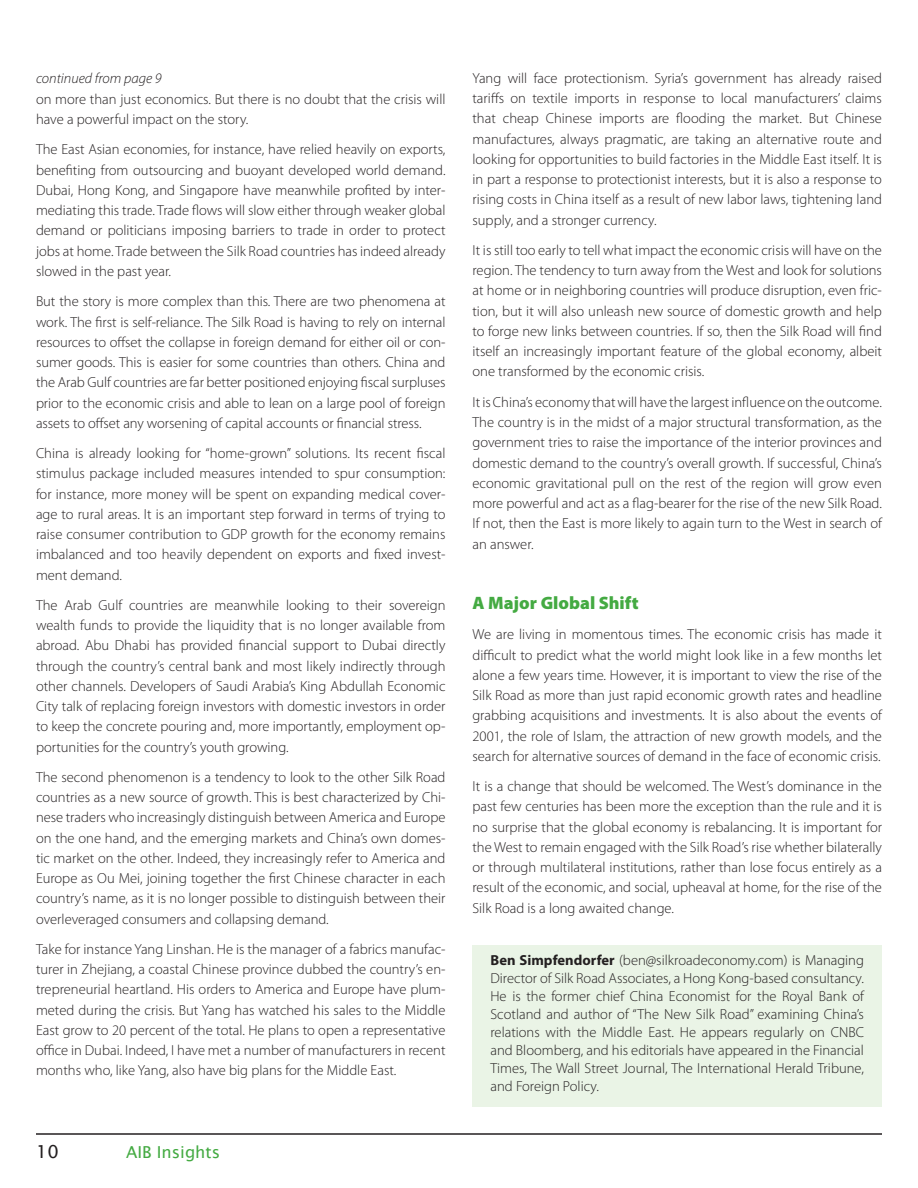
<style>
.page{position:relative;width:918px;height:1188px;background:#fff}
.page>*{position:absolute;margin:0;border:0;box-sizing:border-box;transform-origin:0 0}
.subhead_1{font:900 18px "Myriad Pro";color:#44aa42}
.t1{font:18px "Lucida Sans";color:#231f20}
.t2{font:16.5px "Lucida Sans";color:#44aa42}
.body_text{font:300 14.55px/20.2px "Myriad Pro";color:#231f20;text-align:justify}
.author_bio{font:300 14.55px/18px "Myriad Pro";color:#231f20;text-align:justify}
.body_text-2{font:italic 300 14.55px "Myriad Pro";color:#231f20}
.s1{font-weight:700}
</style>
<div class="page">
<hr style="left:36px;top:1133px;width:846px;height:2px;background:#231f20">
<div style="left:472px;top:945px;width:410px;height:162px;background:#eaf4e6"></div>
<p class="body_text-2" style="left:36px;top:69px;width:127px">continued from page 9</p>
<p class="body_text" style="left:36px;top:89px;width:411px">on more than just economics. But there is no doubt that the crisis will have a powerful impact on the story.</p>
<p class="body_text" style="left:36px;top:139px;width:411px">The East Asian economies, for instance, have relied heavily on exports, benefiting from outsourcing and buoyant developed world demand.<br>Dubai, Hong Kong, and Singapore have meanwhile profited by inter&shy;mediating this trade. Trade flows will slow either through weaker global demand or politicians imposing barriers to trade in order to protect jobs at home. Trade between the Silk Road countries has indeed already slowed in the past year.</p>
<p class="body_text" style="left:36px;top:291px;width:411px">But the story is more complex than this. There are two phenomena at work. The first is self-reliance. The Silk Road is having to rely on internal resources to offset the collapse in foreign demand for either oil or con&shy;sumer goods. This is easier for some countries than others. China and the Arab Gulf countries are far better positioned enjoying fiscal surpluses prior to the economic crisis and able to lean on a large pool of foreign assets to offset any worsening of capital accounts or financial stress.</p>
<p class="body_text" style="left:36px;top:443px;width:411px">China is already looking for “home-grown” solutions. Its recent fiscal stimulus package included measures intended to spur consumption: for instance, more money will be spent on expanding medical cover&shy;age to rural areas. It is an important step forward in terms of trying to raise consumer contribution to GDP growth for the economy remains imbalanced and too heavily dependent on exports and fixed invest&shy;ment demand.</p>
<p class="body_text" style="left:36px;top:595px;width:411px">The Arab Gulf countries are meanwhile looking to their sovereign wealth funds to provide the liquidity that is no longer available from abroad. Abu Dhabi has provided financial support to Dubai directly through the country’s central bank and most likely indirectly through other channels. Developers of Saudi Arabia’s King Abdullah Economic City talk of replacing foreign investors with domestic investors in order to keep the concrete pouring and, more importantly, employment op&shy;portunities for the country’s youth growing.</p>
<p class="body_text" style="left:36px;top:767px;width:411px">The second phenomenon is a tendency to look to the other Silk Road countries as a new source of growth. This is best characterized by Chi&shy;nese traders who increasingly distinguish between America and Europe on the one hand, and the emerging markets and China’s own domes&shy;tic market on the other. Indeed, they increasingly refer to America and Europe as Ou Mei, joining together the first Chinese character in each country’s name, as it is no longer possible to distinguish between their overleveraged consumers and collapsing demand.</p>
<p class="body_text" style="left:36px;top:939px;width:411px">Take for instance Yang Linshan. He is the manager of a fabrics manufac&shy;turer in Zhejiang, a coastal Chinese province dubbed the country’s en&shy;trepreneurial heartland. His orders to America and Europe have plum&shy;meted during the crisis. But Yang has watched his sales to the Middle East grow to 20 percent of the total. He plans to open a representative office in Dubai. Indeed, I have met a number of manufacturers in recent months who, like Yang, also have big plans for the Middle East.</p>
<p class="t1" style="left:36px;top:1142px;width:24px">10</p>
<p class="t2" style="left:126px;top:1143px;width:96px">AIB Insights</p>
<p class="body_text" style="left:472px;top:68px;width:411px">Yang will face protectionism. Syria’s government has already raised tariffs on textile imports in response to local manufacturers’ claims that cheap Chinese imports are flooding the market. But Chinese manufactures, always pragmatic, are taking an alternative route and looking for opportunities to build factories in the Middle East itself. It is in part a response to protectionist interests, but it is also a response to rising costs in China itself as a result of new labor laws, tightening land supply, and a stronger currency.</p>
<p class="body_text" style="left:472px;top:240px;width:411px">It is still too early to tell what impact the economic crisis will have on the region. The tendency to turn away from the West and look for solutions at home or in neighboring countries will produce disruption, even fric&shy;tion, but it will also unleash new source of domestic growth and help to forge new links between countries. If so, then the Silk Road will find itself an increasingly important feature of the global economy, albeit one transformed by the economic crisis.</p>
<p class="body_text" style="left:472px;top:392px;width:411px">It is China’s economy that will have the largest influence on the outcome.<br>The country is in the midst of a major structural transformation, as the government tries to raise the importance of the interior provinces and domestic demand to the country’s overall growth. If successful, China’s economic gravitational pull on the rest of the region will grow even more powerful and act as a flag-bearer for the rise of the new Silk Road.<br>If not, then the East is more likely to again turn to the West in search of an answer.</p>
<p class="subhead_1" style="left:472px;top:591px;width:168px">A Major Global Shift</p>
<p class="body_text" style="left:472px;top:624px;width:411px">We are living in momentous times. The economic crisis has made it difficult to predict what the world might look like in a few months let alone a few years time. However, it is important to view the rise of the Silk Road as more than just rapid economic growth rates and headline grabbing acquisitions and investments. It is also about the events of 2001, the role of Islam, the attraction of new growth models, and the search for alternative sources of demand in the face of economic crisis.</p>
<p class="body_text" style="left:472px;top:776px;width:411px">It is a change that should be welcomed. The West’s dominance in the past few centuries has been more the exception than the rule and it is no surprise that the global economy is rebalancing. It is important for the West to remain engaged with the Silk Road’s rise whether bilaterally or through multilateral institutions, rather than lose focus entirely as a result of the economic, and social, upheaval at home, for the rise of the Silk Road is a long awaited change.</p>
<p class="author_bio" style="left:490px;top:951px;width:375px"><span class="s1">Ben Simpfendorfer</span> (ben@silkroadeconomy.com) is Managing Director of Silk Road Associates, a Hong Kong-based consultancy.<br>He is the former chief China Economist for the Royal Bank of Scotland and author of “The New Silk Road” examining China’s relations with the Middle East. He appears regularly on CNBC and Bloomberg, and his editorials have appeared in the Financial Times, The Wall Street Journal, The International Herald Tribune, and Foreign Policy.</p>
</div>
